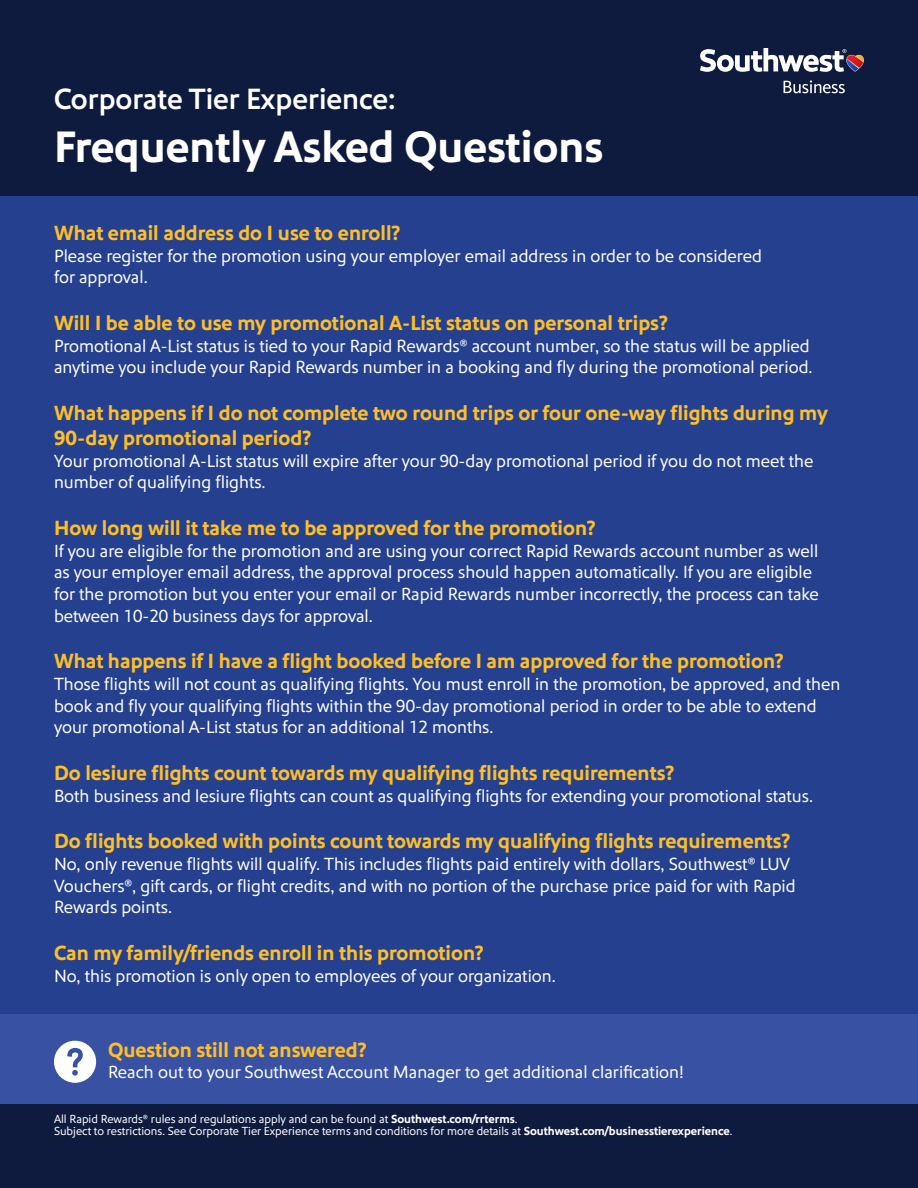
<style>
.page{position:relative;width:918px;height:1188px;background:#0e1b3f}
.page>*{position:absolute;margin:0;border:0;box-sizing:border-box;transform-origin:0 0}
.t1{font:700 45px "Southwest Sans";color:#fff}
.t2{font:500 30px "Southwest Sans";color:#fff}
.t3{font:700 21px/25.2px "Southwest Sans";color:#febe26}
.t4{font:18px/21.6px "Southwest Sans";color:#fff}
.t5{font:12px/12px "Southwest Sans";color:#fff}
.s1{font-weight:700}
</style>
<div class="page">
<svg style="left:700px;top:48px;width:164px;height:24px"></svg>
<svg style="left:784px;top:80px;width:61px;height:13px"></svg>
<div style="left:0;top:196px;width:918px;height:819px;background:#25408f"></div>
<div style="left:0;top:1015px;width:918px;height:89px;background:#3851a3"></div>
<svg style="left:54px;top:1041px;width:42px;height:42px"></svg>
<h2 class="t2" style="left:54px;top:81px;width:343px">Corporate Tier Experience:</h2>
<h1 class="t1" style="left:54px;top:120px;width:551px">Frequently Asked Questions</h1>
<p class="t3" style="left:54px;top:221px;width:348px">What email address do I use to enroll?</p>
<p class="t4" style="left:54px;top:245px;width:709px">Please register for the promotion using your employer email address in order to be considered for approval.</p>
<p class="t3" style="left:54px;top:311px;width:615px">Will I be able to use my promotional A-List status on personal trips?</p>
<p class="t4" style="left:54px;top:335px;width:760px">Promotional A-List status is tied to your Rapid Rewards® account number, so the status will be applied anytime you include your Rapid Rewards number in a booking and fly during the promotional period.</p>
<p class="t3" style="left:54px;top:401px;width:776px">What happens if I do not complete two round trips or four one-way flights during my<br>90-day promotional period?</p>
<p class="t4" style="left:54px;top:450px;width:761px">Your promotional A-List status will expire after your 90-day promotional period if you do not meet the number of qualifying flights.</p>
<p class="t3" style="left:54px;top:516px;width:543px">How long will it take me to be approved for the promotion?</p>
<p class="t4" style="left:54px;top:540px;width:766px">If you are eligible for the promotion and are using your correct Rapid Rewards account number as well as your employer email address, the approval process should happen automatically. If you are eligible for the promotion but you enter your email or Rapid Rewards number incorrectly, the process can take between 10-20 business days for approval.</p>
<p class="t3" style="left:54px;top:649px;width:731px">What happens if I have a flight booked before I am approved for the promotion?</p>
<p class="t4" style="left:54px;top:673px;width:788px">Those flights will not count as qualifying flights. You must enroll in the promotion, be approved, and then book and fly your qualifying flights within the 90-day promotional period in order to be able to extend your promotional A-List status for an additional 12 months.</p>
<p class="t3" style="left:54px;top:761px;width:622px">Do lesiure flights count towards my qualifying flights requirements?</p>
<p class="t4" style="left:54px;top:785px;width:761px">Both business and lesiure flights can count as qualifying flights for extending your promotional status.</p>
<p class="t3" style="left:54px;top:829px;width:738px">Do flights booked with points count towards my qualifying flights requirements?</p>
<p class="t4" style="left:54px;top:853px;width:743px">No, only revenue flights will qualify. This includes flights paid entirely with dollars, Southwest® LUV<br>Vouchers®, gift cards, or flight credits, and with no portion of the purchase price paid for with Rapid<br>Rewards points.</p>
<p class="t3" style="left:54px;top:941px;width:431px">Can my family/friends enroll in this promotion?</p>
<p class="t4" style="left:54px;top:965px;width:503px">No, this promotion is only open to employees of your organization.</p>
<p class="t3" style="left:108px;top:1038px;width:260px">Question still not answered?</p>
<p class="t4" style="left:108px;top:1062px;width:577px">Reach out to your Southwest Account Manager to get additional clarification!</p>
<p class="t5" style="left:54px;top:1114px;width:680px">All Rapid Rewards® rules and regulations apply and can be found at <span class="s1">Southwest.com/rrterms</span>.<br>Subject to restrictions. See Corporate Tier Experience terms and conditions for more details at <span class="s1">Southwest.com/businesstierexperience</span>.</p>
</div>
